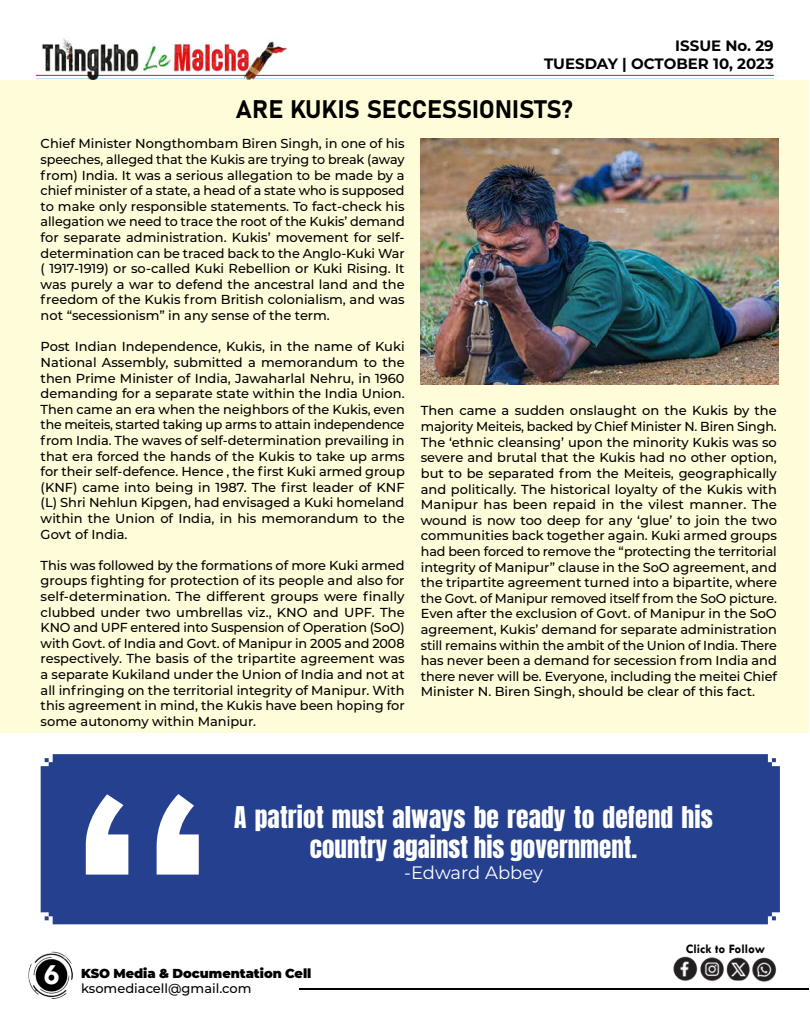
<style>
.page{position:relative;width:810px;height:1013px;background:#fff}
.page>*{position:absolute;margin:0;border:0;box-sizing:border-box;transform-origin:0 0}
.t1{font:700 282.3px "Tw Cen";color:#fff;scale:1.05 1}
.t2{font:700 30px "Tw Cen";color:#fff}
.t3{font:25px/30px "Anton";letter-spacing:.005em;color:#fff;text-align:center}
.t4{font:25px "Bahnschrift";color:#000}
.t5{font:100 18px "Montserrat";color:#fff}
.t6{font:700 15px/18px "Montserrat";color:#000;text-align:right}
.t7{font:500 13px/15.6px "Montserrat";color:#000;text-align:justify}
.t8{font:900 13px "Montserrat";letter-spacing:-.005em;color:#000}
.t9{font:700 13px "Tw Cen";color:#000}
</style>
<div class="page">
<div style="left:0;top:80px;width:809px;height:652px;background:#fffcd9"></div>
<hr style="left:300px;top:988px;width:509px;height:1px;background:#000">
<img style="left:673px;top:956px;width:104px;height:25px">
<img style="left:28px;top:951px;width:45px;height:47px">
<hr style="left:36px;top:75px;width:738px;height:1px;background:#bf1f21">
<hr style="left:36px;top:78px;width:738px;height:1px;background:#c5dded">
<img style="left:36px;top:38px;width:253px;height:41px">
<div style="left:41px;top:754px;width:739px;height:170px;background:#25408f"></div>
<img style="left:420px;top:139px;width:358px;height:246px">
<p class="t6" style="left:544px;top:35px;width:231px">ISSUE No. 29<br>TUESDAY | OCTOBER 10, 2023</p>
<h3 class="t4" style="left:236px;top:90px;width:338px">ARE KUKIS SECCESSIONISTS?</h3>
<p class="t7" style="left:41px;top:135px;width:366px">Chief Minister Nongthombam Biren Singh, in one of his speeches, alleged that the Kukis are trying to break (away from) India. It was a serious allegation to be made by a chief minister of a state, a head of a state who is supposed to make only responsible statements. To fact-check his allegation we need to trace the root of the Kukis’ demand for separate administration. Kukis’ movement for self&shy;determination can be traced back to the Anglo-Kuki War ( 1917-1919) or so-called Kuki Rebellion or Kuki Rising. It was purely a war to defend the ancestral land and the freedom of the Kukis from British colonialism, and was not “secessionism” in any sense of the term.</p>
<p class="t7" style="left:41px;top:338px;width:366px">Post Indian Independence, Kukis, in the name of Kuki National Assembly, submitted a memorandum to the then Prime Minister of India, Jawaharlal Nehru, in 1960 demanding for a separate state within the India Union.<br>Then came an era when the neighbors of the Kukis, even the meiteis, started taking up arms to attain independence from India. The waves of self-determination prevailing in that era forced the hands of the Kukis to take up arms for their self-defence. Hence , the first Kuki armed group (KNF) came into being in 1987. The first leader of KNF (L) Shri Nehlun Kipgen, had envisaged a Kuki homeland within the Union of India, in his memorandum to the Govt of India.</p>
<p class="t7" style="left:41px;top:557px;width:366px">This was followed by the formations of more Kuki armed groups fighting for protection of its people and also for self-determination. The different groups were finally clubbed under two umbrellas viz., KNO and UPF. The KNO and UPF entered into Suspension of Operation (SoO) with Govt. of India and Govt. of Manipur in 2005 and 2008 respectively. The basis of the tripartite agreement was a separate Kukiland under the Union of India and not at all infringing on the territorial integrity of Manipur. With this agreement in mind, the Kukis have been hoping for some autonomy within Manipur.</p>
<p class="t7" style="left:421px;top:402px;width:358px">Then came a sudden onslaught on the Kukis by the majority Meiteis, backed by Chief Minister N. Biren Singh.<br>The ‘ethnic cleansing’ upon the minority Kukis was so severe and brutal that the Kukis had no other option, but to be separated from the Meiteis, geographically and politically. The historical loyalty of the Kukis with Manipur has been repaid in the vilest manner. The wound is now too deep for any ‘glue’ to join the two communities back together again. Kuki armed groups had been forced to remove the “protecting the territorial integrity of Manipur” clause in the SoO agreement, and the tripartite agreement turned into a bipartite, where the Govt. of Manipur removed itself from the SoO picture.<br>Even after the exclusion of Govt. of Manipur in the SoO agreement, Kukis’ demand for separate administration still remains within the ambit of the Union of India. There has never been a demand for secession from India and there never will be. Everyone, including the meitei Chief Minister N. Biren Singh, should be clear of this fact.</p>
<h1 class="t1" style="left:70px;top:717px;width:137px">“</h1>
<h3 class="t3" style="left:234px;top:804px;width:480px">A patriot must always be ready to defend his country against his government.</h3>
<h3 class="t5" style="left:404px;top:860px;width:140px">-Edward Abbey</h3>
<h2 class="t2" style="left:44px;top:956px;width:17px">6</h2>
<p class="t8" style="left:81px;top:963px;width:232px">KSO Media &amp; Documentation Cell</p>
<p class="t7" style="left:81px;top:980px;width:172px">ksomediacell@gmail.com</p>
<p class="t9" style="left:686px;top:940px;width:81px">Click to Follow</p>
</div>
